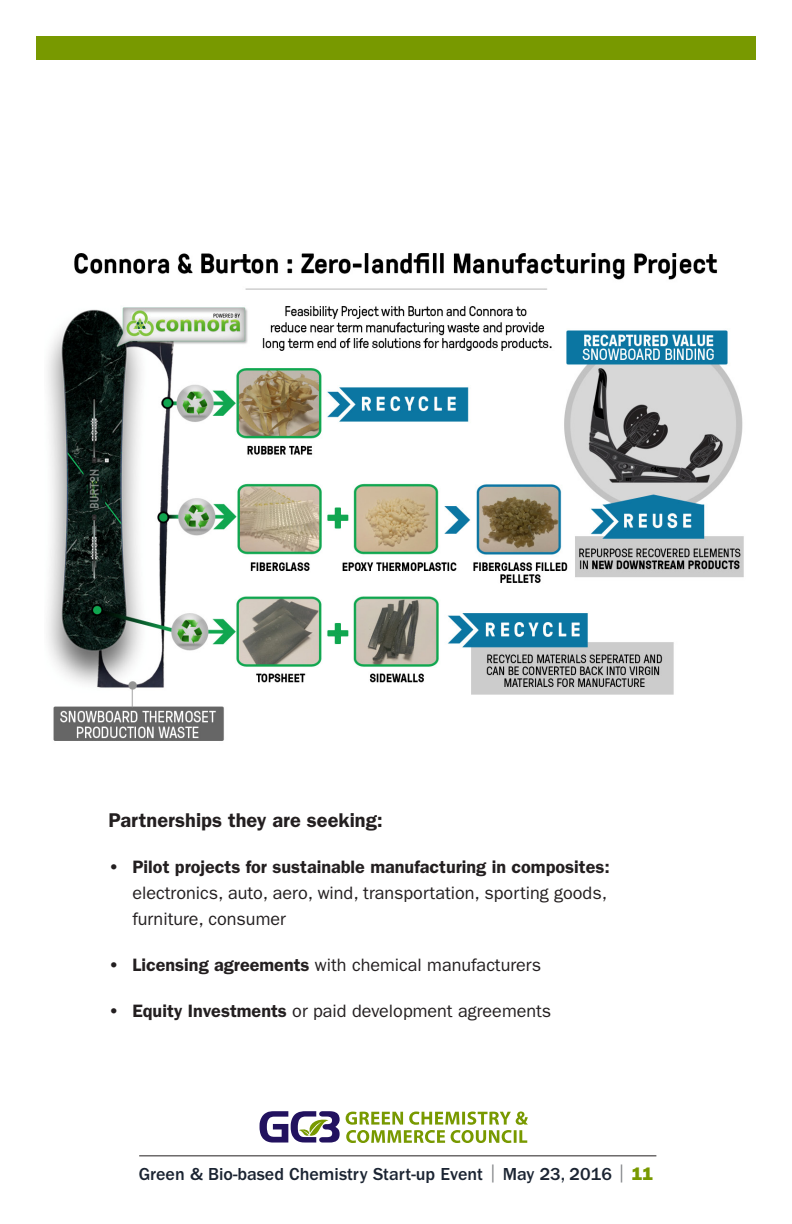
<style>
.page{position:relative;width:792px;height:1224px;background:#fff}
.page>*{position:absolute;margin:0;border:0;box-sizing:border-box;transform-origin:0 0}
.t1{font:600 20px "ITC Franklin Gothic Std";color:#231f20}
.t2{font:18px/26px "ITC Franklin Gothic Std";color:#231f20}
.t3{font:500 18px "ITC Franklin Gothic Std";color:#1b2432}
.s1{font-weight:600}
.s2{font-weight:400;font-stretch:condensed;color:#808285}
.s3{font-family:"ITC Franklin Gothic Std Hvy";font-weight:400;color:#789900}
</style>
<div class="page">
<svg style="left:260px;top:1111px;width:80px;height:32px"></svg>
<svg style="left:346px;top:1112px;width:182px;height:31px"></svg>
<hr style="left:139px;top:1156px;width:517px;height:1px;background:#231f20">
<img style="left:47px;top:253px;width:697px;height:488px">
<div style="left:36px;top:36px;width:720px;height:24px;background:#789900"></div>
<p class="t1" style="left:108px;top:808px;width:276px">Partnerships they are seeking:</p>
<p class="t2" style="left:132px;top:854px;width:479px;text-indent:-24px"><span class="s1">• Pilot projects for sustainable manufacturing in composites: </span>electronics, auto, aero, wind, transportation, sporting goods, furniture, consumer</p>
<p class="t2" style="left:108px;top:952px;width:434px"><span class="s1">• Licensing agreements</span> with chemical manufacturers</p>
<p class="t2" style="left:108px;top:998px;width:444px"><span class="s1">• Equity Investments</span> or paid development agreements</p>
<p class="t3" style="left:139px;top:1164px;width:516px">Green &amp; Bio-based Chemistry Start-up Event <span class="s2">|</span> May 23, 2016 <span class="s2">|</span> <span class="s3">11</span></p>
</div>
